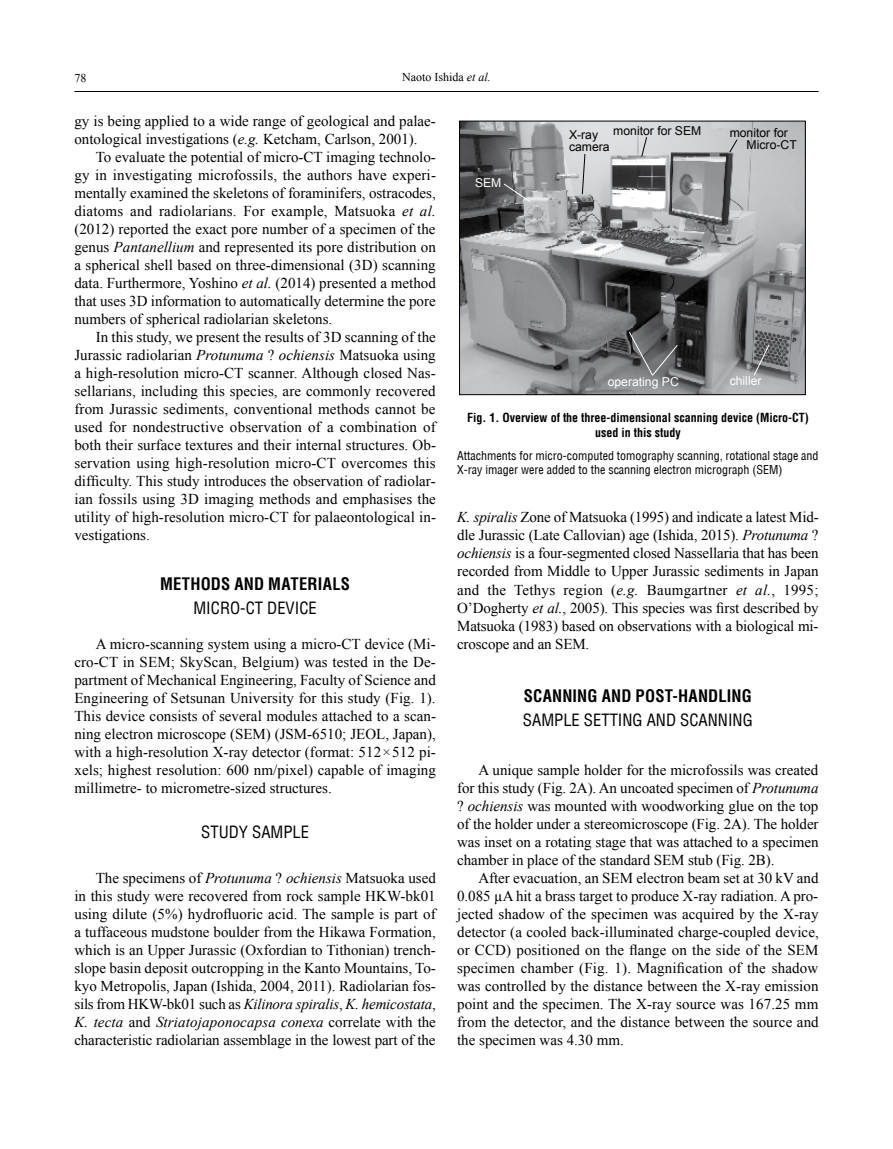
<style>
.page{position:relative;width:893px;height:1149px;background:#fff}
.page>*{position:absolute;margin:0;border:0;box-sizing:border-box;transform-origin:0 0}
.t1{font:16.5px "Switzerland Condensed";color:#000}
.t2{font:700 16.5px "Switzerland Condensed";letter-spacing:.01em;color:#000}
.t3{font:15px/18px "Times New Roman";color:#000;text-align:justify}
.t4{font:12.15px/12.1px "Arial";color:#000}
.t5{font:12.15px "Arial";color:#fff}
.t6{font:12px/14.4px "Switzerland Condensed";color:#000}
.t7{font:700 12px/14.4px "Switzerland Condensed";color:#000;text-align:center}
.t8{font:12px "Times New Roman";color:#000}
.s1{font-style:italic}
</style>
<div class="page">
<hr style="left:74px;top:91px;width:745px;height:1px;background:#000">
<img style="left:461px;top:123px;width:343px;height:270px">
<svg style="left:753px;top:344px;width:17px;height:32px"></svg>
<svg style="left:581px;top:153px;width:5px;height:42px"></svg>
<svg style="left:641px;top:136px;width:7px;height:21px"></svg>
<svg style="left:728px;top:138px;width:10px;height:15px"></svg>
<svg style="left:503px;top:183px;width:28px;height:20px"></svg>
<svg style="left:628px;top:331px;width:50px;height:45px;background:#656668"></svg>
<div style="left:459px;top:121px;width:347px;height:274px;border:1px solid #000"></div>
<p class="t8" style="left:74px;top:70px;width:13px">78</p>
<p class="t8" style="left:402px;top:69px;width:90px">Naoto Ishida <span class="s1">et al.</span></p>
<p class="t3" style="left:74px;top:112px;width:363px">gy is being applied to a wide range of geological and palae&shy;ontological investigations (<span class="s1">e.g.</span> Ketcham, Carlson, 2001).</p>
<p class="t3" style="left:74px;top:148px;width:363px;text-indent:21px">To evaluate the potential of micro-CT imaging technolo&shy;gy in investigating microfossils, the authors have experi&shy;mentally examined the skeletons of foraminifers, ostracodes, diatoms and radiolarians. For example, Matsuoka <span class="s1">et al. </span>(2012) reported the exact pore number of a specimen of the genus <span class="s1">Pantanellium</span> and represented its pore distribution on a spherical shell based on three-dimensional (3D) scanning data. Furthermore, Yoshino <span class="s1">et al.</span> (2014) presented a method that uses 3D information to automatically determine the pore numbers of spherical radiolarian skeletons.</p>
<p class="t3" style="left:74px;top:328px;width:363px;text-indent:21px">In this study, we present the results of 3D scanning of the Jurassic radiolarian <span class="s1">Protunuma</span> ? <span class="s1">ochiensis</span> Matsuoka using a high-resolution micro-CT scanner. Although closed Nas&shy;sellarians, including this species, are commonly recovered from Jurassic sediments, conventional methods cannot be used for nondestructive observation of a combination of both their surface textures and their internal structures. Ob&shy;servation using high-resolution micro-CT overcomes this difficulty. This study introduces the observation of radiolar&shy;ian fossils using 3D imaging methods and emphasises the utility of high-resolution micro-CT for palaeontological in&shy;vestigations.</p>
<p class="t2" style="left:160px;top:574px;width:192px">METHODS AND MATERIALS</p>
<p class="t1" style="left:193px;top:598px;width:125px">MICRO-CT DEVICE</p>
<p class="t3" style="left:74px;top:634px;width:363px;text-indent:21px">A micro-scanning system using a micro-CT device (Mi&shy;cro-CT in SEM; SkyScan, Belgium) was tested in the De&shy;partment of Mechanical Engineering, Faculty of Science and Engineering of Setsunan University for this study (Fig. 1).<br>This device consists of several modules attached to a scan&shy;ning electron microscope (SEM) (JSM-6510; JEOL, Japan), with a high-resolution X-ray detector (format: 512 × 512 pi&shy;xels; highest resolution: 600 nm/pixel) capable of imaging millimetre- to micrometre-sized structures.</p>
<p class="t1" style="left:201px;top:822px;width:109px">STUDY SAMPLE</p>
<p class="t3" style="left:74px;top:868px;width:363px;text-indent:21px">The specimens of <span class="s1">Protunuma</span> ? <span class="s1">ochiensis</span> Matsuoka used in this study were recovered from rock sample HKW-bk01 using dilute (5%) hydrofluoric acid. The sample is part of a tuffaceous mudstone boulder from the Hikawa Formation, which is an Upper Jurassic (Oxfordian to Tithonian) trench&shy;slope basin deposit outcropping in the Kanto Mountains, To&shy;kyo Metropolis, Japan (Ishida, 2004, 2011). Radiolarian fos&shy;sils from HKW-bk01 such as <span class="s1">Kilinora spiralis</span>, <span class="s1">K. hemicostata</span>, <span class="s1">K. tecta</span> and <span class="s1">Striatojaponocapsa conexa</span> correlate with the characteristic radiolarian assemblage in the lowest part of the</p>
<p class="t4" style="left:569px;top:122px;width:134px;line-height:16px">X-ray monitor for SEM camera</p>
<p class="t4" style="left:747px;top:127px;width:52px;text-indent:-17px">monitor for<br>Micro-CT</p>
<p class="t5" style="left:475px;top:174px;width:28px">SEM</p>
<p class="t5" style="left:730px;top:372px;width:33px">chiller</p>
<p class="t5" style="left:608px;top:373px;width:73px">operating PC</p>
<p class="t7" style="left:467px;top:410px;width:343px">Fig. 1. Overview of the three-dimensional scanning device (Micro-CT) used in this study</p>
<p class="t6" style="left:457px;top:448px;width:363px">Attachments for micro-computed tomography scanning, rotational stage and<br>X-ray imager were added to the scanning electron micrograph (SEM)</p>
<p class="t3" style="left:457px;top:508px;width:363px"><span class="s1">K. spiralis</span> Zone of Matsuoka (1995) and indicate a latest Mid&shy;dle Jurassic (Late Callovian) age (Ishida, 2015). <span class="s1">Protunuma</span> ? <span class="s1">ochiensis</span> is a four-segmented closed Nassellaria that has been recorded from Middle to Upper Jurassic sediments in Japan and the Tethys region (<span class="s1">e.g.</span> Baumgartner <span class="s1">et al.</span>, 1995; O’Dogherty <span class="s1">et al.</span>, 2005). This species was first described by Matsuoka (1983) based on observations with a biological mi&shy;croscope and an SEM.</p>
<p class="t2" style="left:524px;top:686px;width:229px">SCANNING AND POST-HANDLING</p>
<p class="t1" style="left:523px;top:710px;width:231px">SAMPLE SETTING AND SCANNING</p>
<p class="t3" style="left:457px;top:760px;width:363px;text-indent:21px">A unique sample holder for the microfossils was created for this study (Fig. 2A). An uncoated specimen of <span class="s1">Protunuma </span>? <span class="s1">ochiensis</span> was mounted with woodworking glue on the top of the holder under a stereomicroscope (Fig. 2A). The holder was inset on a rotating stage that was attached to a specimen chamber in place of the standard SEM stub (Fig. 2B).</p>
<p class="t3" style="left:457px;top:868px;width:363px;text-indent:21px">After evacuation, an SEM electron beam set at 30 kV and 0.085 µA hit a brass target to produce X-ray radiation. A pro&shy;jected shadow of the specimen was acquired by the X-ray detector (a cooled back-illuminated charge-coupled device, or CCD) positioned on the flange on the side of the SEM specimen chamber (Fig. 1). Magnification of the shadow was controlled by the distance between the X-ray emission point and the specimen. The X-ray source was 167.25 mm from the detector, and the distance between the source and the specimen was 4.30 mm.</p>
</div>
